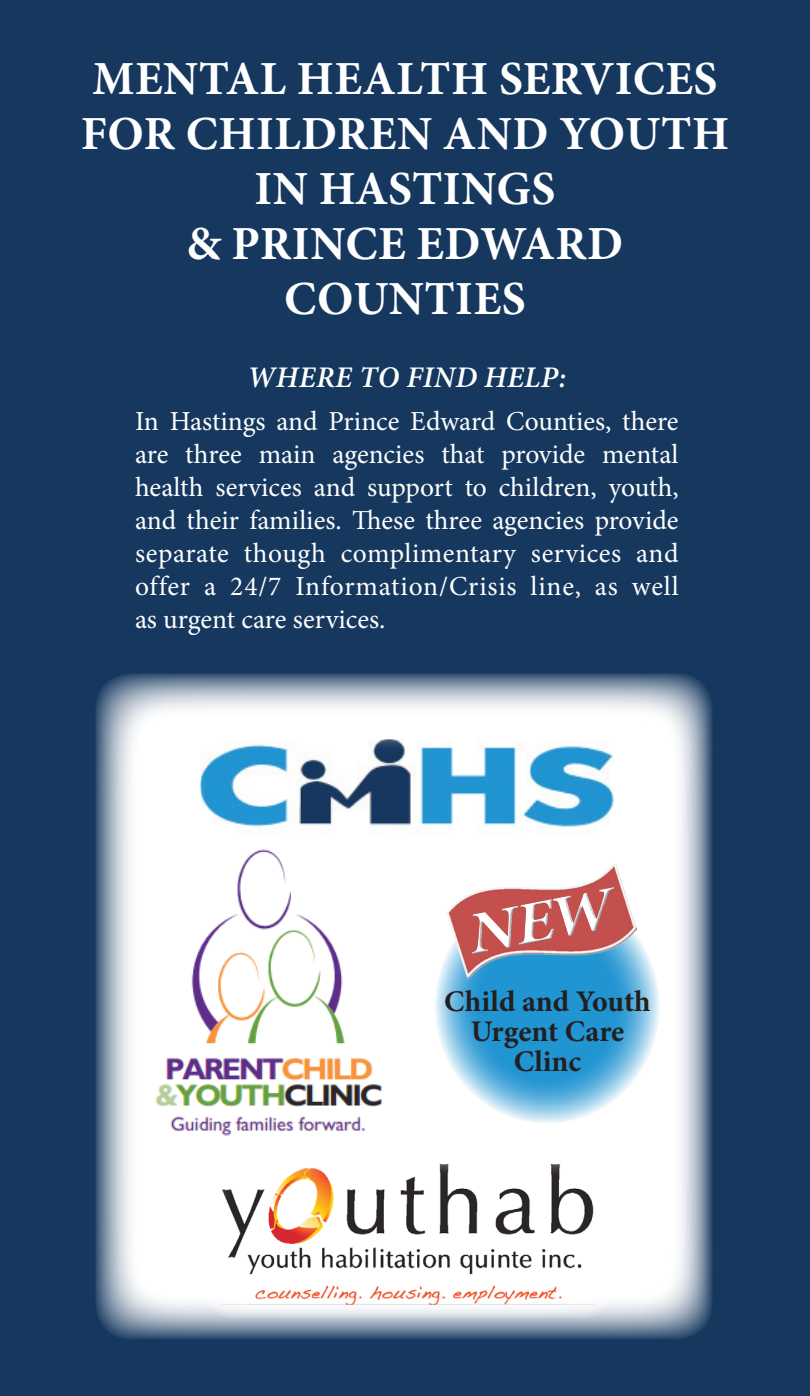
<style>
.page{position:relative;width:810px;height:1396px;background:#16385f}
.page>*{position:absolute;margin:0;border:0;box-sizing:border-box;transform-origin:0 0}
.t1{font:700 47.5px/55px "Minion Pro";letter-spacing:.01em;color:#fff;text-align:center}
.t2{font:700 30px/30px "Minion Pro";color:#231f20;text-align:center}
.t3{font:italic 600 30px "Minion Pro";letter-spacing:.01em;color:#fff}
.t4{font:27.5px/33px "Minion Pro";letter-spacing:.02em;color:#fff;text-align:justify}
</style>
<div class="page">
<svg style="left:95px;top:673px;width:618px;height:666px;background:#ced5dd"></svg>
<div style="left:180px;top:725px;width:458px;height:119px;background:#fff;border-radius:36px"></div>
<img style="left:201px;top:739px;width:414px;height:105px">
<svg style="left:203px;top:1150px;width:412px;height:169px;background:#f5f6f8"></svg>
<img style="left:221px;top:1163px;width:373px;height:141px">
<img style="left:142px;top:845px;width:255px;height:298px">
<svg style="left:435px;top:889px;width:225px;height:234px;background:#56addc"></svg>
<img style="left:446px;top:863px;width:191px;height:115px">
<svg style="left:464px;top:886px;width:157px;height:70px;background:#bf5f5e"></svg>
<h1 class="t1" style="left:81px;top:50px;width:639px">MENTAL HEALTH SERVICES<br>FOR CHILDREN AND YOUTH<br>IN HASTINGS<br>&amp; PRINCE EDWARD<br>COUNTIES</h1>
<p class="t3" style="left:247px;top:356px;width:321px">WHERE TO FIND HELP:</p>
<p class="t4" style="left:135px;top:405px;width:545px">In Hastings and Prince Edward Counties, there are three main agencies that provide mental health services and support to children, youth, and their families. These three agencies provide separate though complimentary services and offer a 24/7 Information/Crisis line, as well as urgent care services.</p>
<p class="t2" style="left:444px;top:986px;width:208px">CHILD AND YOUTH<br>URGENT CARE<br>CLINC</p>
</div>
